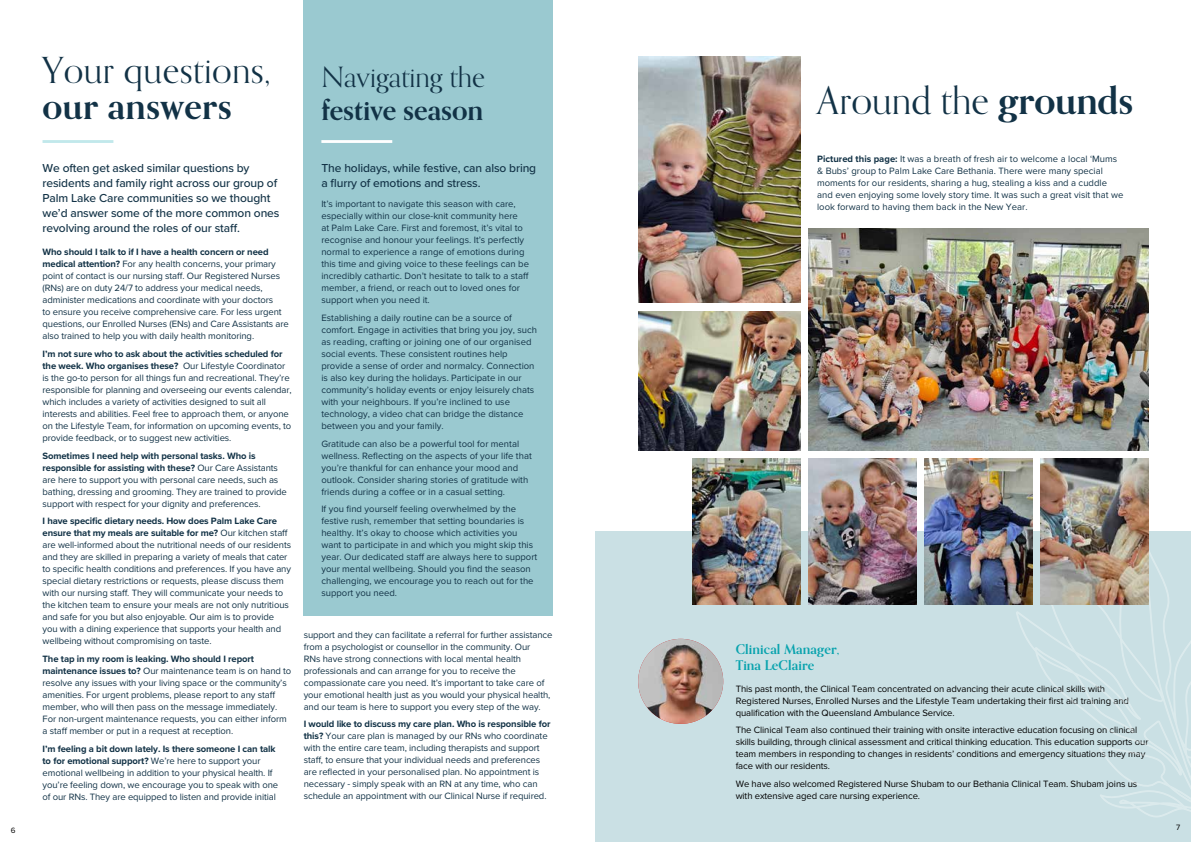
<style>
.page{position:relative;width:1191px;height:842px;background:#fff}
.page>*{position:absolute;margin:0;border:0;box-sizing:border-box;transform-origin:0 0}
.t1{font:38px "Orpheus Pro";color:#123246}
.t2{font:36px "Orpheus Pro";letter-spacing:.01em;color:#123246}
.t3{font:700 36px "Orpheus Pro";letter-spacing:.01em;color:#123246}
.t4{font:28px "Orpheus Pro";color:#123246}
.t5{font:700 28px "Orpheus Pro";color:#123246}
.t6{font:700 13.5px/16px "Orpheus Pro";letter-spacing:.01em;color:#09a3ae}
.t7{font:500 12px/15px "Proxima Nova";letter-spacing:-.01em;color:#123246}
.t8{font:9.5px/12px "Proxima Nova";letter-spacing:-.01em;color:#123246}
.t9{font:9.5px/12px "Proxima Nova";letter-spacing:-.01em;color:#000}
.t10{font:8px "Proxima Nova";color:#000}
.s1{font-weight:700}
</style>
<div class="page">
<div style="left:595px;top:532px;width:596px;height:310px;background:#cae0e4"></div>
<img style="left:638px;top:639px;width:85px;height:85px;border-radius:43px">
<svg style="left:1016px;top:527px;width:127px;height:285px"></svg>
<svg style="left:1143px;top:489px;width:48px;height:328px"></svg>
<img style="left:808px;top:459px;width:108px;height:146px">
<img style="left:924px;top:459px;width:108px;height:146px">
<img style="left:1040px;top:459px;width:108px;height:146px">
<img style="left:692px;top:459px;width:108px;height:146px">
<hr style="left:43px;top:140px;width:70px;height:3px;background:#c1e8eb">
<div style="left:304px;top:0;width:249px;height:615px;background:#9ac9d0"></div>
<hr style="left:321px;top:140px;width:71px;height:3px;background:#fff">
<img style="left:638px;top:56px;width:162px;height:247px">
<img style="left:808px;top:228px;width:340px;height:222px">
<img style="left:638px;top:311px;width:162px;height:139px">
<p class="t10" style="left:11px;top:824px;width:6px">6</p>
<h2 class="t2" style="left:43px;top:48px;width:230px">Your questions,</h2>
<h2 class="t3" style="left:43px;top:84px;width:191px">our answers</h2>
<h3 class="t4" style="left:321px;top:60px;width:165px">Navigating the</h3>
<h3 class="t5" style="left:321px;top:92px;width:163px">festive season</h3>
<p class="t7" style="left:43px;top:160px;width:238px">We often get asked similar questions by residents and family right across our group of Palm Lake Care communities so we thought we’d answer some of the more common ones revolving around the roles of our staff.</p>
<p class="t8" style="left:43px;top:246px;width:248px"><span class="s1">Who should I talk to if I have a health concern or need medical attention?</span> For any health concerns, your primary point of contact is our nursing staff. Our Registered Nurses (RNs) are on duty 24/7 to address your medical needs, administer medications and coordinate with your doctors<br>to ensure you receive comprehensive care. For less urgent questions, our Enrolled Nurses (ENs) and Care Assistants are also trained to help you with daily health monitoring.</p>
<p class="t8" style="left:43px;top:347px;width:251px"><span class="s1">I’m not sure who to ask about the activities scheduled for the week. Who organises these?</span> Our Lifestyle Coordinator is the go-to person for all things fun and recreational. They’re responsible for planning and overseeing our events calendar, which includes a variety of activities designed to suit all interests and abilities. Feel free to approach them, or anyone on the Lifestyle Team, for information on upcoming events, to provide feedback, or to suggest new activities.</p>
<p class="t8" style="left:43px;top:449px;width:246px"><span class="s1">Sometimes I need help with personal tasks. Who is responsible for assisting with these?</span> Our Care Assistants are here to support you with personal care needs, such as bathing, dressing and grooming. They are trained to provide support with respect for your dignity and preferences.</p>
<p class="t8" style="left:43px;top:515px;width:250px"><span class="s1">I have specific dietary needs. How does Palm Lake Care ensure that my meals are suitable for me?</span> Our kitchen staff are well-informed about the nutritional needs of our residents and they are skilled in preparing a variety of meals that cater to specific health conditions and preferences. If you have any special dietary restrictions or requests, please discuss them with our nursing staff. They will communicate your needs to the kitchen team to ensure your meals are not only nutritious and safe for you but also enjoyable. Our aim is to provide you with a dining experience that supports your health and wellbeing without compromising on taste.</p>
<p class="t8" style="left:43px;top:652px;width:250px"><span class="s1">The tap in my room is leaking. Who should I report maintenance issues to?</span> Our maintenance team is on hand to resolve any issues with your living space or the community’s amenities. For urgent problems, please report to any staff member, who will then pass on the message immediately.<br>For non-urgent maintenance requests, you can either inform a staff member or put in a request at reception.</p>
<p class="t8" style="left:43px;top:742px;width:237px"><span class="s1">I’m feeling a bit down lately. Is there someone I can talk to for emotional support?</span> We’re here to support your emotional wellbeing in addition to your physical health. If you’re feeling down, we encourage you to speak with one of our RNs. They are equipped to listen and provide initial</p>
<p class="t7" style="left:321px;top:160px;width:216px">The holidays, while festive, can also bring a flurry of emotions and stress.</p>
<p class="t8" style="left:321px;top:198px;width:209px">It’s important to navigate this season with care, especially within our close-knit community here<br>at Palm Lake Care. First and foremost, it’s vital to recognise and honour your feelings. It’s perfectly normal to experience a range of emotions during this time and giving voice to these feelings can be incredibly cathartic. Don’t hesitate to talk to a staff member, a friend, or reach out to loved ones for support when you need it.</p>
<p class="t8" style="left:321px;top:311px;width:217px">Establishing a daily routine can be a source of comfort. Engage in activities that bring you joy, such as reading, crafting or joining one of our organised social events. These consistent routines help provide a sense of order and normalcy. Connection is also key during the holidays. Participate in our community’s holiday events or enjoy leisurely chats with your neighbours. If you’re inclined to use technology, a video chat can bridge the distance between you and your family.</p>
<p class="t8" style="left:321px;top:437px;width:212px">Gratitude can also be a powerful tool for mental wellness. Reflecting on the aspects of your life that you’re thankful for can enhance your mood and outlook. Consider sharing stories of gratitude with friends during a coffee or in a casual setting.</p>
<p class="t8" style="left:321px;top:503px;width:217px">If you find yourself feeling overwhelmed by the festive rush, remember that setting boundaries is healthy. It’s okay to choose which activities you want to participate in and which you might skip this year. Our dedicated staff are always here to support your mental wellbeing. Should you find the season challenging, we encourage you to reach out for the support you need.</p>
<p class="t8" style="left:304px;top:628px;width:250px">support and they can facilitate a referral for further assistance from a psychologist or counsellor in the community. Our<br>RNs have strong connections with local mental health professionals and can arrange for you to receive the compassionate care you need. It’s important to take care of your emotional health just as you would your physical health, and our team is here to support you every step of the way.</p>
<p class="t8" style="left:304px;top:718px;width:248px"><span class="s1">I would like to discuss my care plan. Who is responsible for this?</span> Your care plan is managed by our RNs who coordinate with the entire care team, including therapists and support staff, to ensure that your individual needs and preferences are reflected in your personalised plan. No appointment is necessary - simply speak with an RN at any time, who can schedule an appointment with our Clinical Nurse if required.</p>
<h1 class="t1" style="left:817px;top:77px;width:317px">Around the <span class="s1">grounds</span></h1>
<p class="t8" style="left:817px;top:153px;width:308px"><span class="s1">Pictured this page:</span> It was a breath of fresh air to welcome a local ‘Mums &amp; Bubs’ group to Palm Lake Care Bethania. There were many special moments for our residents, sharing a hug, stealing a kiss and a cuddle and even enjoying some lovely story time. It was such a great visit that we look forward to having them back in the New Year.</p>
<h3 class="t6" style="left:735px;top:641px;width:105px">Clinical Manager,<br>Tina LeClaire</h3>
<p class="t9" style="left:735px;top:682px;width:395px">This past month, the Clinical Team concentrated on advancing their acute clinical skills with<br>Registered Nurses, Enrolled Nurses and the Lifestyle Team undertaking their first aid training and qualification with the Queensland Ambulance Service.</p>
<p class="t9" style="left:735px;top:724px;width:414px">The Clinical Team also continued their training with onsite interactive education focusing on clinical skills building, through clinical assessment and critical thinking education. This education supports our team members in responding to changes in residents’ conditions and emergency situations they may face with our residents.</p>
<p class="t9" style="left:735px;top:777px;width:403px">We have also welcomed Registered Nurse Shubam to our Bethania Clinical Team. Shubam joins us with extensive aged care nursing experience.</p>
<p class="t10" style="left:1176px;top:821px;width:6px">7</p>
</div>
